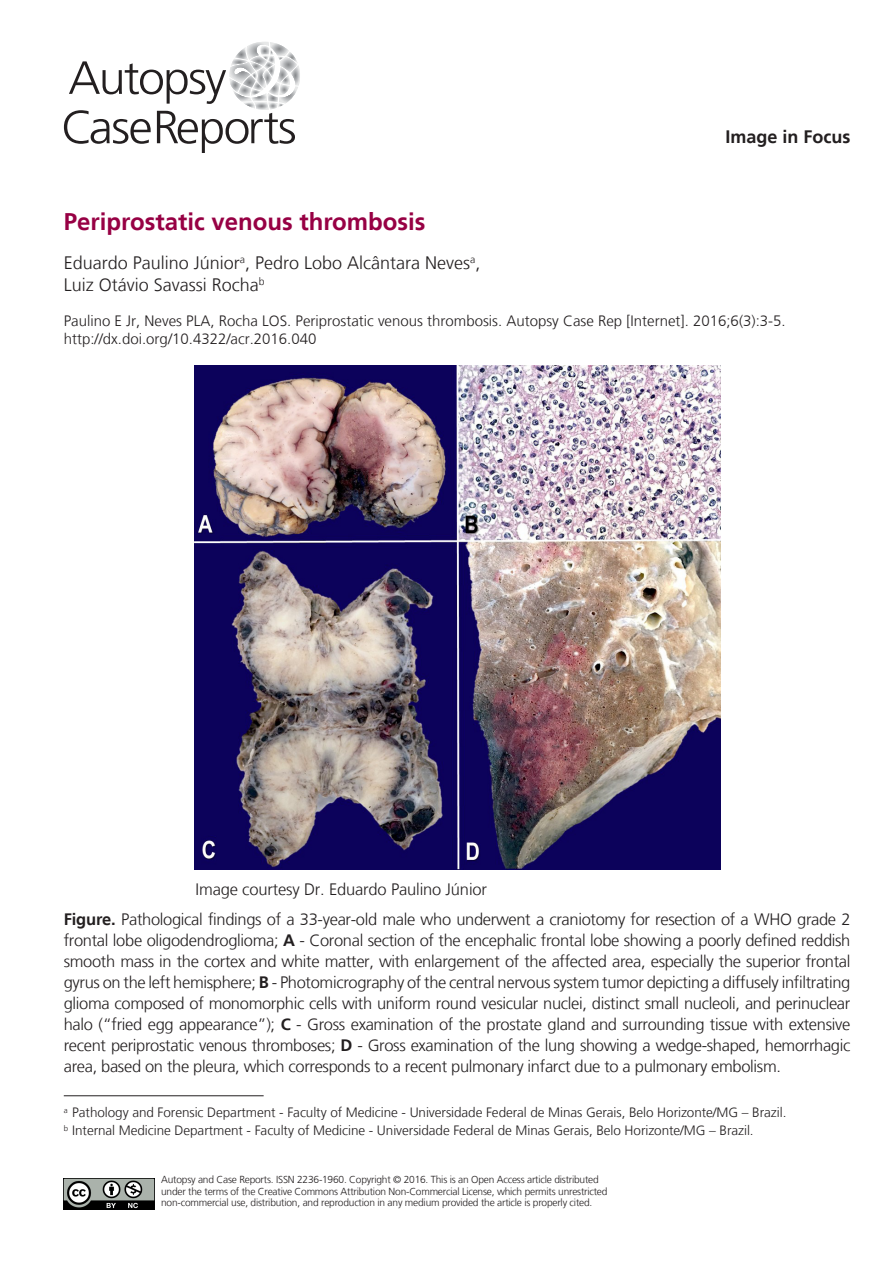
<style>
.page{position:relative;width:893px;height:1263px;background:#fff}
.page>*{position:absolute;margin:0;border:0;box-sizing:border-box;transform-origin:0 0}
.ArticleTitle{font:700 24px "Frutiger LT";color:#970044}
.Authors{font:300 18px/21.6px "Frutiger LT";color:#231f20}
.ArticleTypeAlt{font:700 18px "Frutiger LT";color:#231f20}
.FigureCaption{font:300 16.5px/21px "Frutiger LT";letter-spacing:-.02em;color:#231f20;text-align:justify}
.HowToCite{font:300 15px/18px "Frutiger LT";color:#231f20}
.Affiliations{font:300 13.5px "Frutiger LT";letter-spacing:-.005em;color:#231f20}
.AffiliationsAlt{font:300 13.5px "Frutiger LT";letter-spacing:-.005em;color:#231f20}
.LicenseParaAlt{font:300 10.2px/11.2px "Frutiger LT";letter-spacing:-.02em;color:#231f20}
.s1{font-weight:700}
</style>
<div class="page">
<svg style="left:64px;top:42px;width:236px;height:111px"></svg>
<img style="left:64px;top:1178px;width:90px;height:32px">
<hr style="left:64px;top:1095px;width:200px;height:1px;background:#231f20">
<img style="left:194px;top:366px;width:526px;height:504px">
<p class="ArticleTypeAlt" style="left:725px;top:127px;width:127px">Image in Focus</p>
<p class="ArticleTitle" style="left:64px;top:208px;width:363px">Periprostatic venous thrombosis</p>
<p class="Authors" style="left:64px;top:252px;width:418px">Eduardo Paulino Júnior<sup>a</sup>, Pedro Lobo Alcântara Neves<sup>a</sup>,<br>Luiz Otávio Savassi Rocha<sup>b</sup></p>
<p class="HowToCite" style="left:64px;top:312px;width:723px">Paulino E Jr, Neves PLA, Rocha LOS. Periprostatic venous thrombosis. Autopsy Case Rep [Internet]. 2016;6(3):3-5. http://dx.doi.org/10.4322/acr.2016.040</p>
<p class="FigureCaption" style="left:196px;top:879px;width:293px">Image courtesy Dr. Eduardo Paulino Júnior</p>
<p class="FigureCaption" style="left:64px;top:909px;width:788px"><span class="s1">Figure.</span> Pathological findings of a 33-year-old male who underwent a craniotomy for resection of a WHO grade 2 frontal lobe oligodendroglioma; <span class="s1">A</span> - Coronal section of the encephalic frontal lobe showing a poorly defined reddish smooth mass in the cortex and white matter, with enlargement of the affected area, especially the superior frontal gyrus on the left hemisphere; <span class="s1">B</span> - Photomicrography of the central nervous system tumor depicting a diffusely infiltrating glioma composed of monomorphic cells with uniform round vesicular nuclei, distinct small nucleoli, and perinuclear halo (“fried egg appearance”); <span class="s1">C</span> - Gross examination of the prostate gland and surrounding tissue with extensive recent periprostatic venous thromboses; <span class="s1">D</span> - Gross examination of the lung showing a wedge-shaped, hemorrhagic area, based on the pleura, which corresponds to a recent pulmonary infarct due to a pulmonary embolism.</p>
<p class="Affiliations" style="left:64px;top:1105px;width:724px"><sup>a</sup> Pathology and Forensic Department - Faculty of Medicine - Universidade Federal de Minas Gerais, Belo Horizonte/MG – Brazil.</p>
<p class="AffiliationsAlt" style="left:64px;top:1123px;width:691px"><sup>b</sup> Internal Medicine Department - Faculty of Medicine - Universidade Federal de Minas Gerais, Belo Horizonte/MG – Brazil.</p>
<p class="LicenseParaAlt" style="left:161px;top:1174px;width:448px">Autopsy and Case Reports. ISSN 2236-1960. Copyright © 2016. This is an Open Access article distributed under the terms of the Creative Commons Attribution Non-Commercial License, which permits unrestricted non-commercial use, distribution, and reproduction in any medium provided the article is properly cited.</p>
</div>
